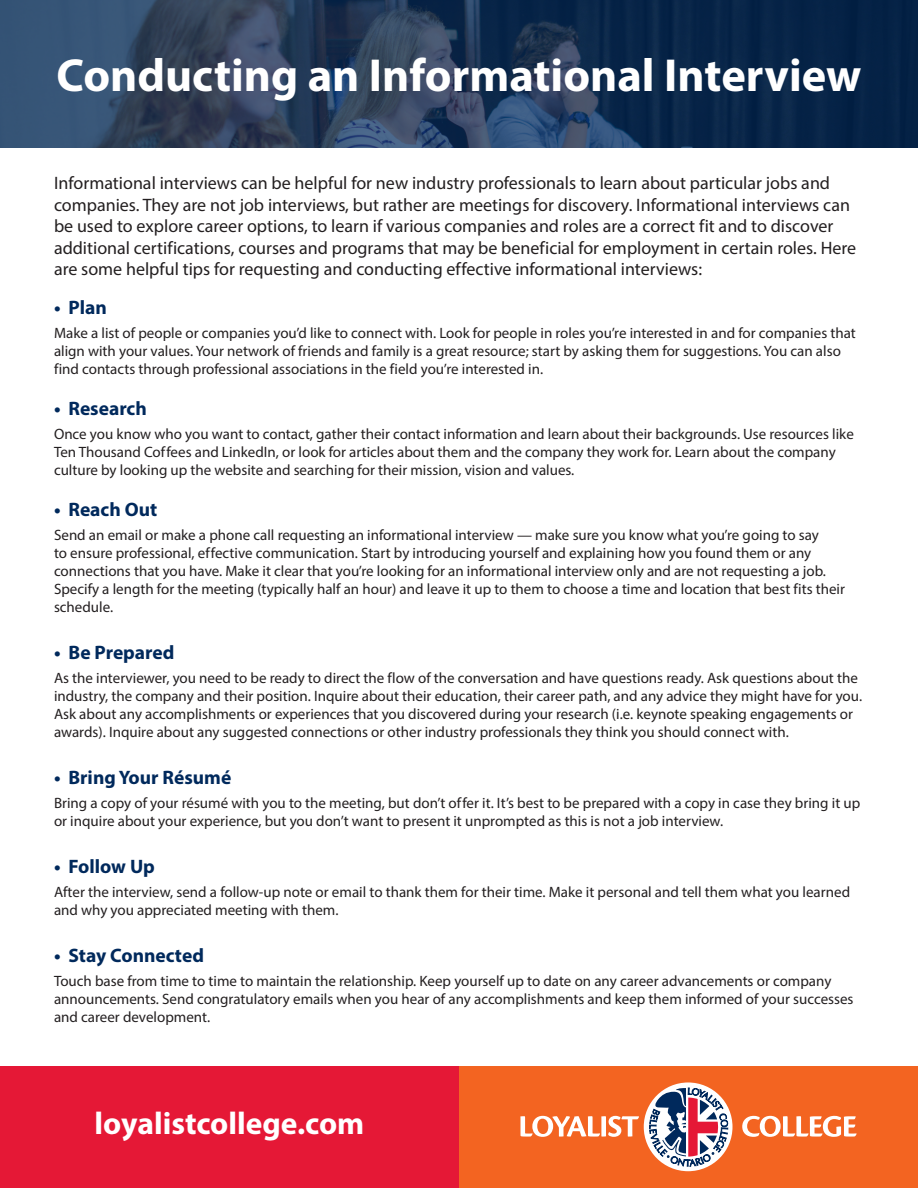
<style>
.page{position:relative;width:918px;height:1188px;background:#fff}
.page>*{position:absolute;margin:0;border:0;box-sizing:border-box;transform-origin:0 0}
.t1{font:700 46.5px "Myriad Pro";color:#fff}
.t2{font:700 31.5px "Myriad Pro";color:#fff}
.t3{font:700 19.5px "Myriad Pro";color:#00295c}
.t4{font:18px/21.6px "Myriad Pro";color:#231f20}
.t5{font:15px/18px "Myriad Pro";color:#231f20}
</style>
<div class="page">
<svg style="left:0;top:0;width:918px;height:148px;background:#213958"></svg>
<div style="left:459px;top:1067px;width:459px;height:121px;background:#f36421"></div>
<svg style="left:644px;top:1082px;width:89px;height:89px"></svg>
<svg style="left:742px;top:1116px;width:115px;height:21px"></svg>
<svg style="left:520px;top:1116px;width:119px;height:21px"></svg>
<svg style="left:650px;top:1088px;width:78px;height:78px;background:#a78e9c"></svg>
<div style="left:0;top:1067px;width:459px;height:121px;background:#e51836"></div>
<h1 class="t1" style="left:57px;top:45px;width:806px">Conducting an Informational Interview</h1>
<p class="t4" style="left:54px;top:172px;width:804px">Informational interviews can be helpful for new industry professionals to learn about particular jobs and companies. They are not job interviews, but rather are meetings for discovery. Informational interviews can be used to explore career options, to learn if various companies and roles are a correct fit and to discover additional certifications, courses and programs that may be beneficial for employment in certain roles. Here are some helpful tips for requesting and conducting effective informational interviews:</p>
<h3 class="t3" style="left:54px;top:294px;width:54px">• Plan</h3>
<p class="t5" style="left:54px;top:323px;width:803px">Make a list of people or companies you’d like to connect with. Look for people in roles you’re interested in and for companies that align with your values. Your network of friends and family is a great resource; start by asking them for suggestions. You can also find contacts through professional associations in the field you’re interested in.</p>
<h3 class="t3" style="left:54px;top:396px;width:94px">• Research</h3>
<p class="t5" style="left:54px;top:425px;width:801px">Once you know who you want to contact, gather their contact information and learn about their backgrounds. Use resources like<br>Ten Thousand Coffees and LinkedIn, or look for articles about them and the company they work for. Learn about the company culture by looking up the website and searching for their mission, vision and values.</p>
<h3 class="t3" style="left:54px;top:497px;width:105px">• Reach Out</h3>
<p class="t5" style="left:54px;top:526px;width:793px">Send an email or make a phone call requesting an informational interview — make sure you know what you’re going to say<br>to ensure professional, effective communication. Start by introducing yourself and explaining how you found them or any connections that you have. Make it clear that you’re looking for an informational interview only and are not requesting a job.<br>Specify a length for the meeting (typically half an hour) and leave it up to them to choose a time and location that best fits their schedule.</p>
<h3 class="t3" style="left:54px;top:640px;width:122px">• Be Prepared</h3>
<p class="t5" style="left:54px;top:669px;width:810px">As the interviewer, you need to be ready to direct the flow of the conversation and have questions ready. Ask questions about the industry, the company and their position. Inquire about their education, their career path, and any advice they might have for you.<br>Ask about any accomplishments or experiences that you discovered during your research (i.e. keynote speaking engagements or awards). Inquire about any suggested connections or other industry professionals they think you should connect with.</p>
<h3 class="t3" style="left:54px;top:765px;width:179px">• Bring Your Résumé</h3>
<p class="t5" style="left:54px;top:794px;width:808px">Bring a copy of your résumé with you to the meeting, but don’t offer it. It’s best to be prepared with a copy in case they bring it up or inquire about your experience, but you don’t want to present it unprompted as this is not a job interview.</p>
<h3 class="t3" style="left:54px;top:854px;width:102px">• Follow Up</h3>
<p class="t5" style="left:54px;top:883px;width:798px">After the interview, send a follow-up note or email to thank them for their time. Make it personal and tell them what you learned and why you appreciated meeting with them.</p>
<h3 class="t3" style="left:54px;top:942px;width:151px">• Stay Connected</h3>
<p class="t5" style="left:54px;top:971px;width:801px">Touch base from time to time to maintain the relationship. Keep yourself up to date on any career advancements or company announcements. Send congratulatory emails when you hear of any accomplishments and keep them informed of your successes and career development.</p>
<h2 class="t2" style="left:95px;top:1102px;width:271px">loyalistcollege.com</h2>
</div>
